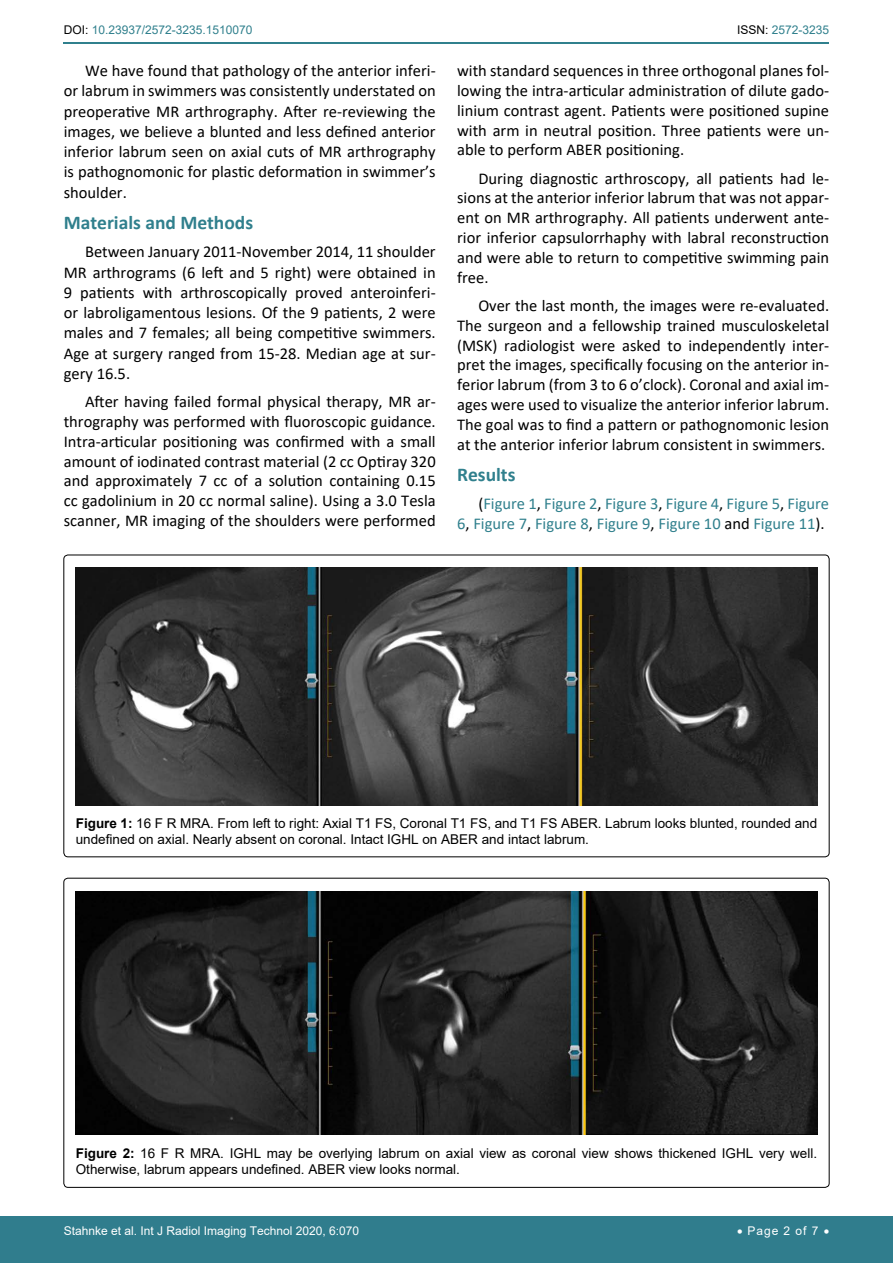
<style>
.page{position:relative;width:893px;height:1263px;background:#fff}
.page>*{position:absolute;margin:0;border:0;box-sizing:border-box;transform-origin:0 0}
.t1{font:700 19.5px "Calibri";color:#30808d}
.t2{font:16.5px/19.8px "Calibri";color:#000;text-align:justify}
.t3{font:16.5px/19.8px "Calibri";color:#30808d;text-align:right}
.t4{font:13.5px/16.2px "Arial";color:#000}
.t5{font:12px "Arial";color:#fff}
.t6{font:12px "Arial";color:#30808d}
.s1{color:#000}
.s2{font-weight:700}
</style>
<div class="page">
<hr style="left:64px;top:42px;width:765px;height:1px;background:#30808d">
<div style="left:0;top:1217px;width:893px;height:46px;background:#307d8d"></div>
<img style="left:76px;top:568px;width:741px;height:237px">
<img style="left:76px;top:892px;width:741px;height:243px">
<p class="t6" style="left:64px;top:22px;width:190px"><span class="s1">DOI:</span> 10.23937/2572-3235.1510070</p>
<p class="t6" style="left:737px;top:22px;width:94px"><span class="s1">ISSN:</span> 2572-3235</p>
<p class="t2" style="left:64px;top:60px;width:373px;line-height:20.2px;text-indent:21px">We have found that pathology of the anterior inferi&shy;or labrum in swimmers was consistently understated on preoperative MR arthrography. After re-reviewing the images, we believe a blunted and less defined anterior inferior labrum seen on axial cuts of MR arthrography is pathognomonic for plastic deformation in swimmer’s shoulder.</p>
<p class="t1" style="left:64px;top:208px;width:191px">Materials and Methods</p>
<p class="t2" style="left:64px;top:241px;width:373px;line-height:20.2px;text-indent:21px">Between January 2011-November 2014, 11 shoulder MR arthrograms (6 left and 5 right) were obtained in 9 patients with arthroscopically proved anteroinferi&shy;or labroligamentous lesions. Of the 9 patients, 2 were males and 7 females; all being competitive swimmers.<br>Age at surgery ranged from 15-28. Median age at sur&shy;gery 16.5.</p>
<p class="t2" style="left:64px;top:391px;width:373px;text-indent:21px">After having failed formal physical therapy, MR ar&shy;thrography was performed with fluoroscopic guidance.<br>Intra-articular positioning was confirmed with a small amount of iodinated contrast material (2 cc Optiray 320 and approximately 7 cc of a solution containing 0.15 cc gadolinium in 20 cc normal saline). Using a 3.0 Tesla scanner, MR imaging of the shoulders were performed</p>
<p class="t2" style="left:457px;top:60px;width:374px">with standard sequences in three orthogonal planes fol&shy;lowing the intra-articular administration of dilute gado&shy;linium contrast agent. Patients were positioned supine with arm in neutral position. Three patients were un&shy;able to perform ABER positioning.</p>
<p class="t2" style="left:457px;top:168px;width:374px;text-indent:21px">During diagnostic arthroscopy, all patients had le&shy;sions at the anterior inferior labrum that was not appar&shy;ent on MR arthrography. All patients underwent ante&shy;rior inferior capsulorrhaphy with labral reconstruction and were able to return to competitive swimming pain free.</p>
<p class="t2" style="left:457px;top:295px;width:374px;text-indent:21px">Over the last month, the images were re-evaluated.<br>The surgeon and a fellowship trained musculoskeletal (MSK) radiologist were asked to independently inter&shy;pret the images, specifically focusing on the anterior in&shy;ferior labrum (from 3 to 6 o’clock). Coronal and axial im&shy;ages were used to visualize the anterior inferior labrum.<br>The goal was to find a pattern or pathognomonic lesion at the anterior inferior labrum consistent in swimmers.</p>
<p class="t1" style="left:457px;top:460px;width:60px">Results</p>
<p class="t3" style="left:457px;top:493px;width:374px"><span class="s1">(</span>Figure 1<span class="s1">,</span> Figure 2<span class="s1">,</span> Figure 3<span class="s1">,</span> Figure 4<span class="s1">,</span> Figure 5<span class="s1">,</span> Figure<br>6<span class="s1">,</span> Figure 7<span class="s1">,</span> Figure 8<span class="s1">,</span> Figure 9<span class="s1">,</span> Figure 10 <span class="s1">and</span> Figure 11<span class="s1">).</span></p>
<p class="t4" style="left:76px;top:815px;width:743px"><span class="s2">Figure 1:</span> 16 F R MRA. From left to right: Axial T1 FS, Coronal T1 FS, and T1 FS ABER. Labrum looks blunted, rounded and undefined on axial. Nearly absent on coronal. Intact IGHL on ABER and intact labrum.</p>
<p class="t4" style="left:76px;top:1144px;width:743px"><span class="s2">Figure 2:</span> 16 F R MRA. IGHL may be overlying labrum on axial view as coronal view shows thickened IGHL very well.<br>Otherwise, labrum appears undefined. ABER view looks normal.</p>
<p class="t5" style="left:64px;top:1223px;width:297px">Stahnke et al. Int J Radiol Imaging Technol 2020, 6:070</p>
<p class="t5" style="left:737px;top:1223px;width:94px">• Page 2 of 7 •</p>
</div>
